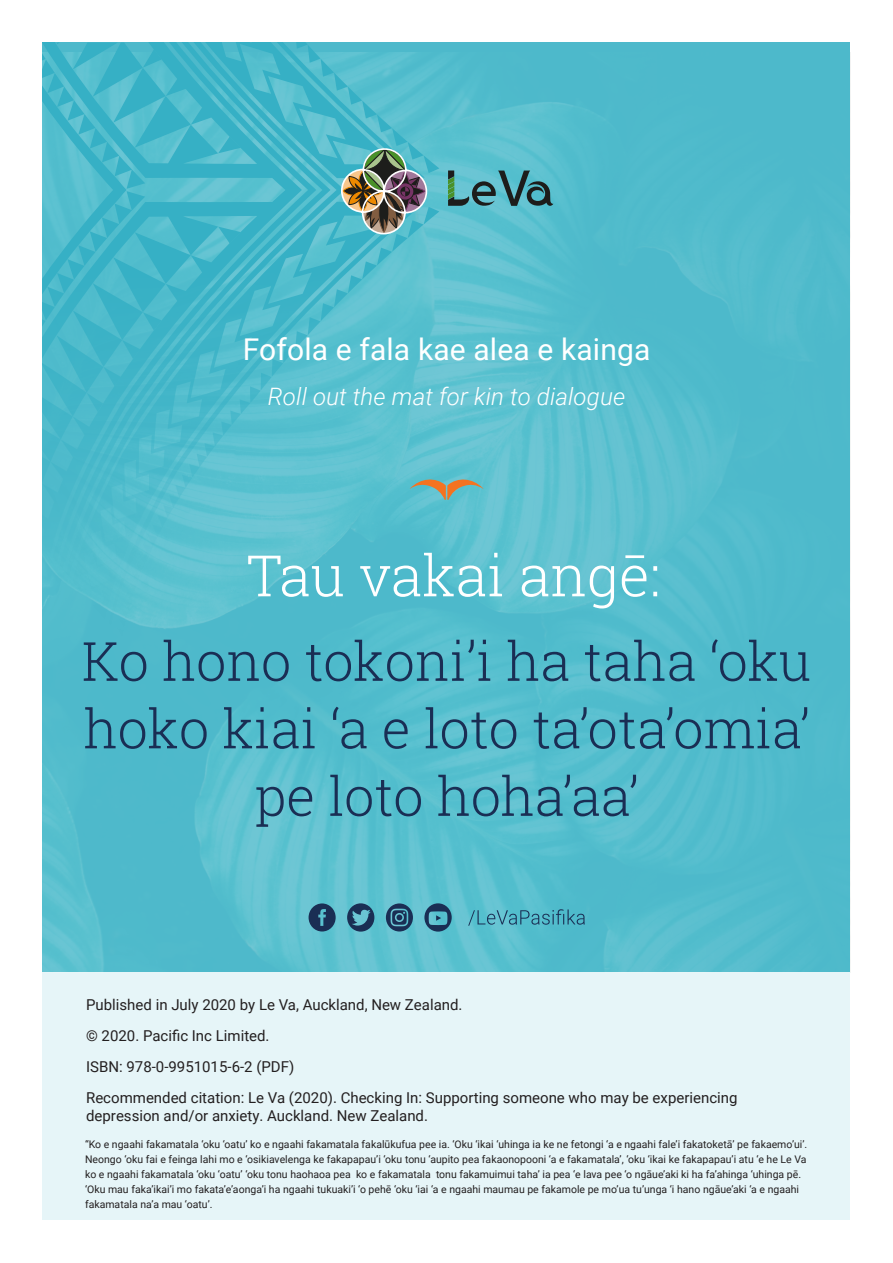
<style>
.page{position:relative;width:893px;height:1263px;background:#fff}
.page>*{position:absolute;margin:0;border:0;box-sizing:border-box;transform-origin:0 0}
.t1{font:300 57.15px "Roboto Slab";color:#fff}
.t2{font:300 54px/67.5px "Roboto Slab";color:#1a2e54;text-align:center}
.t3{font:30px "Roboto";letter-spacing:.005em;color:#fff}
.t4{font:italic 300 24px "Roboto";letter-spacing:.005em;color:#fff}
.t5{font:15px/30.8px "Roboto";color:#231f20}
.t6{font:10.5px/15px "Roboto";color:#231f20}
</style>
<div class="page">
<div style="left:43px;top:43px;width:807px;height:1177px;background:#e6f5f8"></div>
<img style="left:43px;top:52px;width:807px;height:920px">
<svg style="left:468px;top:909px;width:117px;height:17px"></svg>
<svg style="left:309px;top:903px;width:27px;height:28px"></svg>
<svg style="left:347px;top:903px;width:27px;height:28px"></svg>
<svg style="left:386px;top:903px;width:27px;height:28px"></svg>
<svg style="left:424px;top:903px;width:28px;height:29px"></svg>
<svg style="left:43px;top:43px;width:510px;height:596px"></svg>
<h3 class="t3" style="left:243px;top:328px;width:409px">Fofola e fala kae alea e kainga</h3>
<h3 class="t4" style="left:268px;top:380px;width:359px">Roll out the mat for kin to dialogue</h3>
<h1 class="t1" style="left:247px;top:536px;width:415px">Tau vakai angē:</h1>
<h2 class="t2" style="left:82px;top:626px;width:731px">Ko hono tokoni’i ha taha ‘oku hoko kiai ‘a e loto ta’ota’omia’ pe loto hoha’aa’</h2>
<h3 class="t5" style="left:86px;top:989px;width:653px">Published in July 2020 by Le Va, Auckland, New Zealand.<br>© 2020. Pacific Inc Limited.<br>ISBN: 978-0-9951015-6-2 (PDF)<br>Recommended citation: Le Va (2020). Checking In: Supporting someone who may be experiencing</h3>
<h3 class="t5" style="left:86px;top:1099px;width:343px">depression and/or anxiety. Auckland. New Zealand.</h3>
<p class="t6" style="left:85px;top:1136px;width:724px">“Ko e ngaahi fakamatala ‘oku ‘oatu’ ko e ngaahi fakamatala fakalūkufua pee ia. ‘Oku ‘ikai ‘uhinga ia ke ne fetongi ‘a e ngaahi fale’i fakatoketā’ pe fakaemo’ui’.<br>Neongo ‘oku fai e feinga lahi mo e ‘osikiavelenga ke fakapapau’i ‘oku tonu ‘aupito pea fakaonopooni ‘a e fakamatala’, ‘oku ‘ikai ke fakapapau’i atu ‘e he Le Va ko e ngaahi fakamatala ‘oku ‘oatu’ ‘oku tonu haohaoa pea ko e fakamatala tonu fakamuimui taha’ ia pea ‘e lava pee ‘o ngāue’aki ki ha fa’ahinga ‘uhinga pē. ‘Oku mau faka’ikai’i mo fakata’e’aonga’i ha ngaahi tukuaki’i ‘o pehē ‘oku ‘iai ‘a e ngaahi maumau pe fakamole pe mo’ua tu’unga ‘i hano ngāue’aki ‘a e ngaahi fakamatala na’a mau ‘oatu’.</p>
</div>
